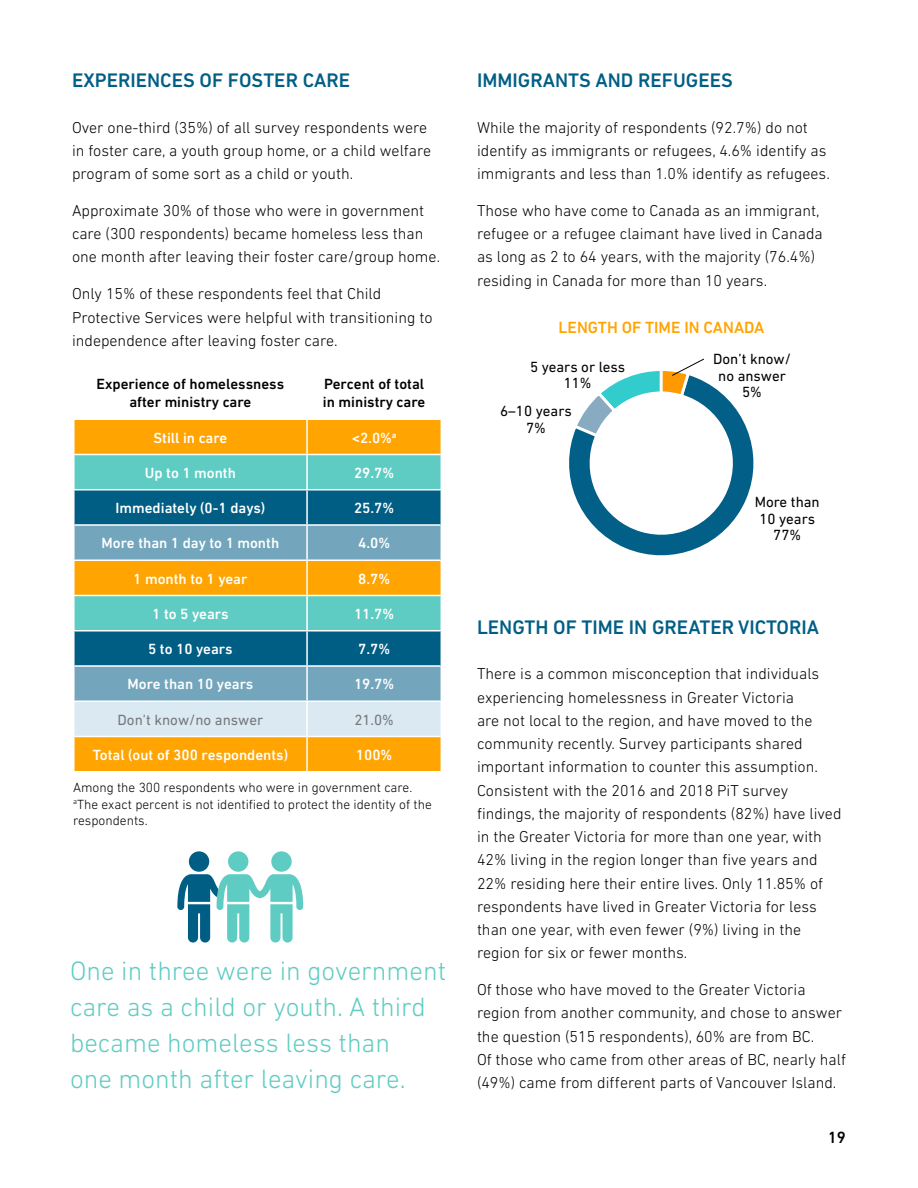
<style>
.page{position:relative;width:918px;height:1188px;background:#fff}
.page>*{position:absolute;margin:0;border:0;box-sizing:border-box;transform-origin:0 0}
.t1{font:300 27px/36px "DIN Next LT Pro";color:#5fccc3}
.t2{font:500 19.95px "DIN Next LT Pro";color:#005e85}
.t3{font:500 16.5px "DIN Next LT Pro";color:#ffa400}
.t4{font:500 16.5px "DIN Next LT Pro";color:#000}
.t5{font:300 16.05px/23.2px "DIN Next LT Pro";color:#000}
.t6{font:500 15px "DIN Next LT Pro";color:#fff}
.t7{font:500 15px/18px "DIN Next LT Pro";color:#000}
.t8{font:15px/16.5px "DIN Next LT Pro";color:#000;text-align:center}
.t9{font:15px "DIN Next LT Pro";color:#757779}
.t10{font:300 13.5px/16.2px "DIN Next LT Pro";color:#000}
</style>
<div class="page">
<div style="left:189px;top:851px;width:20px;height:21px;background:#005e85;border-radius:50%"></div>
<div style="left:75px;top:420px;width:366px;height:351px;background:#ffa400"></div>
<div style="left:75px;top:455px;width:366px;height:34px;background:#5fccc3"></div>
<div style="left:75px;top:490px;width:366px;height:34px;background:#005e85"></div>
<svg style="left:75px;top:526px;width:366px;height:174px;background:#759f8d"></svg>
<div style="left:75px;top:702px;width:366px;height:34px;background:#dbe9f3"></div>
<hr style="left:306px;top:490px;width:2px;height:34px;background:#fff">
<hr style="left:306px;top:632px;width:2px;height:33px;background:#fff">
<hr style="left:306px;top:420px;width:2px;height:34px;background:#fff">
<hr style="left:73px;top:454px;width:234px;height:1px;background:#fff">
<hr style="left:73px;top:489px;width:234px;height:1px;background:#fff">
<hr style="left:307px;top:454px;width:135px;height:1px;background:#fff">
<hr style="left:306px;top:455px;width:2px;height:34px;background:#fff">
<hr style="left:307px;top:489px;width:135px;height:1px;background:#fff">
<hr style="left:75px;top:524px;width:232px;height:2px;background:#fff">
<hr style="left:307px;top:524px;width:134px;height:2px;background:#fff">
<hr style="left:306px;top:526px;width:2px;height:34px;background:#fff">
<hr style="left:73px;top:560px;width:234px;height:1px;background:#fff">
<hr style="left:307px;top:560px;width:135px;height:1px;background:#fff">
<hr style="left:306px;top:561px;width:2px;height:34px;background:#fff">
<hr style="left:73px;top:595px;width:234px;height:1px;background:#fff">
<hr style="left:73px;top:630px;width:234px;height:2px;background:#fff">
<hr style="left:307px;top:595px;width:135px;height:1px;background:#fff">
<hr style="left:306px;top:596px;width:2px;height:34px;background:#fff">
<hr style="left:307px;top:630px;width:135px;height:2px;background:#fff">
<hr style="left:75px;top:665px;width:232px;height:2px;background:#fff">
<hr style="left:307px;top:665px;width:134px;height:2px;background:#fff">
<hr style="left:306px;top:667px;width:2px;height:33px;background:#fff">
<hr style="left:73px;top:700px;width:234px;height:2px;background:#fff">
<hr style="left:307px;top:700px;width:135px;height:2px;background:#fff">
<hr style="left:306px;top:702px;width:2px;height:34px;background:#fff">
<hr style="left:73px;top:736px;width:234px;height:1px;background:#fff">
<hr style="left:307px;top:736px;width:135px;height:1px;background:#fff">
<hr style="left:306px;top:737px;width:2px;height:34px;background:#fff">
<div style="left:228px;top:851px;width:20px;height:21px;background:#5fccc3;border-radius:50%"></div>
<svg style="left:271px;top:851px;width:21px;height:21px"></svg>
<svg style="left:177px;top:855px;width:126px;height:88px"></svg>
<svg style="left:569px;top:358px;width:185px;height:198px"></svg>
<p class="t2" style="left:72px;top:69px;width:280px">EXPERIENCES OF FOSTER CARE</p>
<p class="t5" style="left:72px;top:115px;width:361px">Over one-third (35%) of all survey respondents were in foster care, a youth group home, or a child welfare program of some sort as a child or youth.</p>
<p class="t5" style="left:72px;top:199px;width:370px">Approximate 30% of those who were in government care (300 respondents) became homeless less than one month after leaving their foster care/group home.</p>
<p class="t5" style="left:72px;top:282px;width:362px">Only 15% of these respondents feel that Child<br>Protective Services were helpful with transitioning to independence after leaving foster care.</p>
<p class="t2" style="left:477px;top:69px;width:257px">IMMIGRANTS AND REFUGEES</p>
<p class="t5" style="left:477px;top:115px;width:354px">While the majority of respondents (92.7%) do not identify as immigrants or refugees, 4.6% identify as immigrants and less than 1.0% identify as refugees.</p>
<p class="t5" style="left:477px;top:199px;width:347px">Those who have come to Canada as an immigrant, refugee or a refugee claimant have lived in Canada as long as 2 to 64 years, with the majority (76.4%) residing in Canada for more than 10 years.</p>
<p class="t3" style="left:559px;top:318px;width:207px">LENGTH OF TIME IN CANADA</p>
<p class="t8" style="left:713px;top:351px;width:79px">Don’t know/ no answer<br>5%</p>
<p class="t8" style="left:530px;top:358px;width:97px">5 years or less</p>
<p class="t7" style="left:97px;top:375px;width:189px">Experience of homelessness</p>
<p class="t8" style="left:564px;top:375px;width:29px">11%</p>
<p class="t7" style="left:129px;top:393px;width:124px">after ministry care</p>
<p class="t7" style="left:323px;top:375px;width:104px">Percent of total in ministry care</p>
<p class="t8" style="left:500px;top:403px;width:73px">6–10 years<br>7%</p>
<p class="t6" style="left:153px;top:429px;width:76px">Still in care</p>
<p class="t6" style="left:352px;top:429px;width:46px">&lt;2.0%<sup>a</sup></p>
<p class="t6" style="left:145px;top:464px;width:93px">Up to 1 month</p>
<p class="t6" style="left:354px;top:464px;width:42px">29.7%</p>
<p class="t6" style="left:116px;top:499px;width:151px">Immediately (0-1 days)</p>
<p class="t6" style="left:354px;top:499px;width:42px">25.7%</p>
<p class="t6" style="left:102px;top:534px;width:179px">More than 1 day to 1 month</p>
<p class="t6" style="left:358px;top:534px;width:33px">4.0%</p>
<p class="t6" style="left:133px;top:570px;width:116px">1 month to 1 year</p>
<p class="t6" style="left:358px;top:570px;width:33px">8.7%</p>
<p class="t6" style="left:152px;top:605px;width:78px">1 to 5 years</p>
<p class="t6" style="left:354px;top:605px;width:42px">11.7%</p>
<p class="t6" style="left:148px;top:640px;width:86px">5 to 10 years</p>
<p class="t6" style="left:358px;top:640px;width:33px">7.7%</p>
<p class="t6" style="left:127px;top:675px;width:127px">More than 10 years</p>
<p class="t6" style="left:354px;top:675px;width:42px">19.7%</p>
<p class="t9" style="left:118px;top:711px;width:147px">Don’t know/no answer</p>
<p class="t9" style="left:354px;top:711px;width:41px">21.0%</p>
<p class="t6" style="left:93px;top:746px;width:197px">Total (out of 300 respondents)</p>
<p class="t6" style="left:356px;top:746px;width:38px">100%</p>
<p class="t10" style="left:73px;top:780px;width:360px">Among the 300 respondents who were in government care. <sup>a</sup>The exact percent is not identified to protect the identity of the respondents.</p>
<p class="t8" style="left:755px;top:494px;width:67px">More than<br>10 years<br>77%</p>
<p class="t2" style="left:477px;top:615px;width:344px">LENGTH OF TIME IN GREATER VICTORIA</p>
<p class="t5" style="left:477px;top:662px;width:366px">There is a common misconception that individuals experiencing homelessness in Greater Victoria<br>are not local to the region, and have moved to the community recently. Survey participants shared important information to counter this assumption.<br>Consistent with the 2016 and 2018 PiT survey findings, the majority of respondents (82%) have lived in the Greater Victoria for more than one year, with 42% living in the region longer than five years and 22% residing here their entire lives. Only 11.85% of respondents have lived in Greater Victoria for less than one year, with even fewer (9%) living in the region for six or fewer months.</p>
<p class="t5" style="left:477px;top:978px;width:370px">Of those who have moved to the Greater Victoria region from another community, and chose to answer the question (515 respondents), 60% are from BC.<br>Of those who came from other areas of BC, nearly half (49%) came from different parts of Vancouver Island.</p>
<h1 class="t1" style="left:70px;top:953px;width:378px">One in three were in government care as a child or youth. A third became homeless less than<br>one month after leaving care.</h1>
<p class="t4" style="left:828px;top:1128px;width:20px">19</p>
</div>
